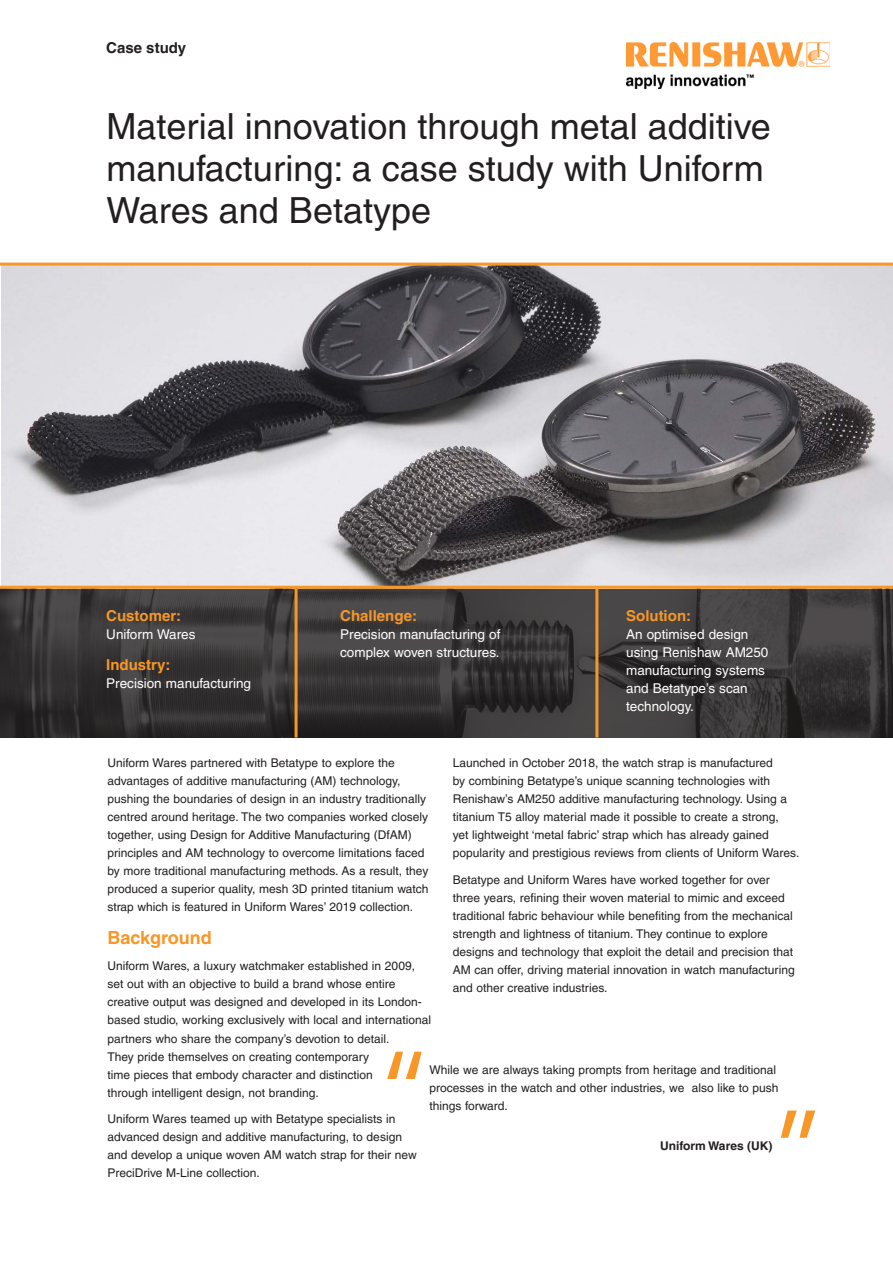
<style>
.page{position:relative;width:893px;height:1263px;background:#fff}
.page>*{position:absolute;margin:0;border:0;box-sizing:border-box;transform-origin:0 0}
.Case_study__Title_24{font:36px/42px "Helvetica LT Pro";color:#231f20}
.Main_body_text_8pt{font:700 18px "Helvetica LT Pro";color:#f79727}
.Industry_box__Headin{font:700 15px "Helvetica LT Pro";color:#f79727}
.Case_study__Front_pa{font:700 15px "Helvetica LT Pro";color:#231f20}
.Industry_box__Main_t{font:13.5px/18px "Helvetica LT Pro";color:#fff}
.Main_body_text_8pt-2{font:12px/18px "Helvetica LT Pro";color:#231f20}
.t1{font:700 12px "Helvetica LT Pro";color:#231f20}
</style>
<div class="page">
<svg style="left:0;top:589px;width:893px;height:148px;background:#3b3738"></svg>
<hr style="left:295px;top:589px;width:3px;height:148px;background:#f79727">
<hr style="left:595px;top:589px;width:3px;height:148px;background:#f79727">
<img style="left:626px;top:43px;width:203px;height:46px">
<svg style="left:387px;top:1052px;width:35px;height:27px"></svg>
<svg style="left:781px;top:1110px;width:34px;height:28px"></svg>
<svg style="left:0;top:263px;width:893px;height:326px;background:#9d999c"></svg>
<p class="Case_study__Front_pa" style="left:106px;top:39px;width:81px">Case study</p>
<p class="Case_study__Title_24" style="left:106px;top:105px;width:666px">Material innovation through metal additive manufacturing: a case study with Uniform<br>Wares and Betatype</p>
<p class="Industry_box__Headin" style="left:106px;top:606px;width:76px">Customer:</p>
<p class="Industry_box__Main_t" style="left:106px;top:625px;width:91px">Uniform Wares</p>
<p class="Industry_box__Headin" style="left:106px;top:655px;width:66px">Industry:</p>
<p class="Industry_box__Main_t" style="left:106px;top:674px;width:146px">Precision manufacturing</p>
<p class="Industry_box__Headin" style="left:340px;top:606px;width:78px">Challenge:</p>
<p class="Industry_box__Main_t" style="left:340px;top:625px;width:162px">Precision manufacturing of complex woven structures.</p>
<p class="Industry_box__Headin" style="left:626px;top:606px;width:66px">Solution:</p>
<p class="Industry_box__Main_t" style="left:626px;top:625px;width:144px">An optimised design using Renishaw AM250 manufacturing systems and Betatype’s scan technology.</p>
<p class="Main_body_text_8pt-2" style="left:453px;top:754px;width:348px">Launched in October 2018, the watch strap is manufactured<br>by combining Betatype’s unique scanning technologies with Renishaw’s AM250 additive manufacturing technology. Using a titanium T5 alloy material made it possible to create a strong,<br>yet lightweight ‘metal fabric’ strap which has already gained popularity and prestigious reviews from clients of Uniform Wares.</p>
<p class="Main_body_text_8pt-2" style="left:453px;top:871px;width:341px">Betatype and Uniform Wares have worked together for over three years, refining their woven material to mimic and exceed traditional fabric behaviour while benefiting from the mechanical</p>
<p class="Main_body_text_8pt-2" style="left:453px;top:925px;width:316px">strength and lightness of titanium. They continue to explore</p>
<p class="Main_body_text_8pt-2" style="left:453px;top:943px;width:342px">designs and technology that exploit the detail and precision that</p>
<p class="Main_body_text_8pt-2" style="left:453px;top:961px;width:343px">AM can offer, driving material innovation in watch manufacturing</p>
<p class="Main_body_text_8pt-2" style="left:453px;top:979px;width:156px">and other creative industries.</p>
<p class="Main_body_text_8pt-2" style="left:107px;top:754px;width:323px">Uniform Wares partnered with Betatype to explore the advantages of additive manufacturing (AM) technology, pushing the boundaries of design in an industry traditionally centred around heritage. The two companies worked closely together, using Design for Additive Manufacturing (DfAM) principles and AM technology to overcome limitations faced by more traditional manufacturing methods. As a result, they produced a superior quality, mesh 3D printed titanium watch strap which is featured in Uniform Wares’ 2019 collection.</p>
<p class="Main_body_text_8pt" style="left:107px;top:927px;width:106px">Background</p>
<p class="Main_body_text_8pt-2" style="left:107px;top:957px;width:325px">Uniform Wares, a luxury watchmaker established in 2009, set out with an objective to build a brand whose entire creative output was designed and developed in its London&shy;based studio, working exclusively with local and international partners who share the company’s devotion to detail.<br>They pride themselves on creating contemporary<br>time pieces that embody character and distinction<br>through intelligent design, not branding.</p>
<p class="Main_body_text_8pt-2" style="left:107px;top:1110px;width:311px">Uniform Wares teamed up with Betatype specialists in advanced design and additive manufacturing, to design and develop a unique woven AM watch strap for their new PreciDrive M-Line collection.</p>
<p class="Main_body_text_8pt-2" style="left:429px;top:1061px;width:350px">While we are always taking prompts from heritage and traditional processes in the watch and other industries, we also like to push things forward.</p>
<p class="t1" style="left:660px;top:1139px;width:114px">Uniform Wares (UK)</p>
</div>
